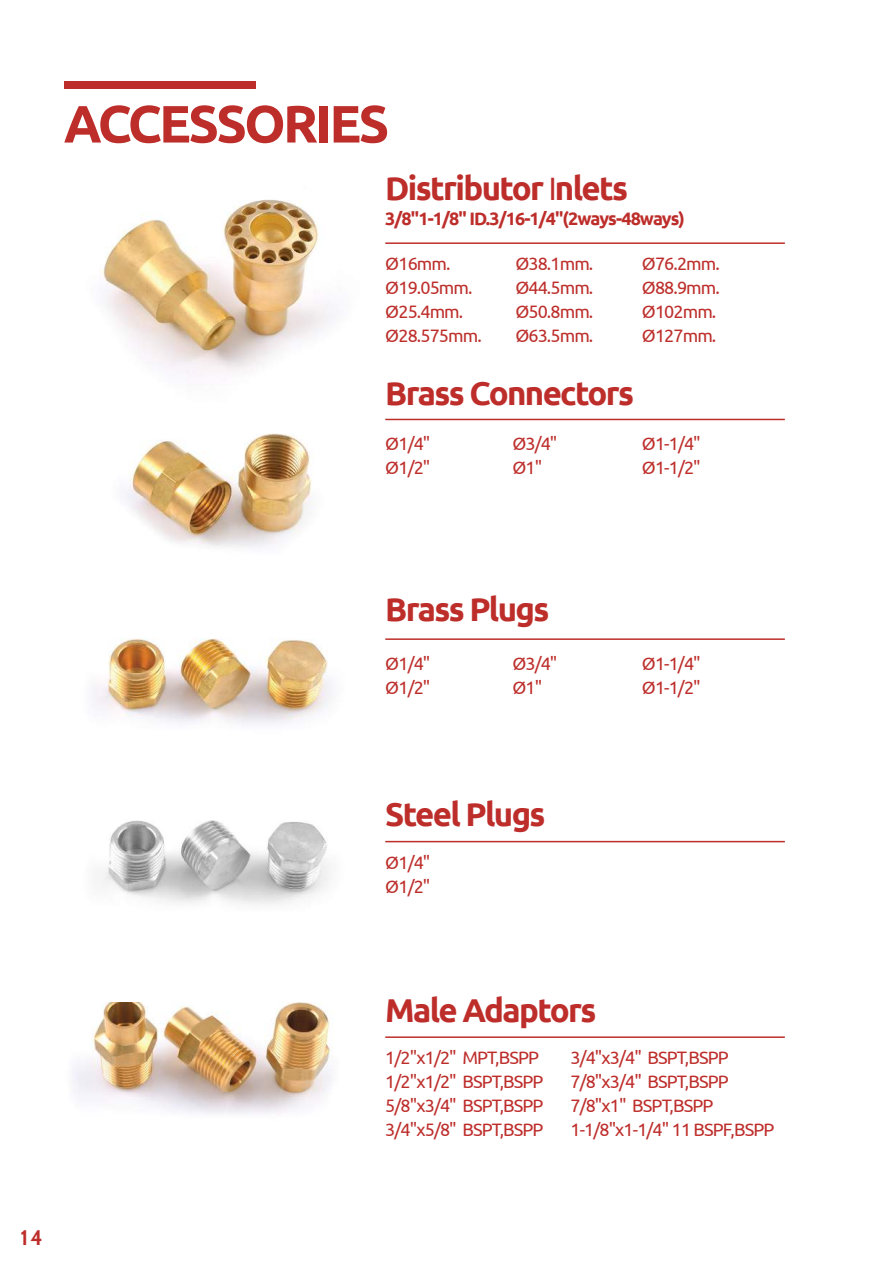
<style>
.page{position:relative;width:893px;height:1263px;background:#fff}
.page>*{position:absolute;margin:0;border:0;box-sizing:border-box;transform-origin:0 0}
.t1{font:700 52.5px "Ubuntu";letter-spacing:-.05em;color:#bd2e2b}
.t2{font:700 33px "Ubuntu";letter-spacing:-.05em;color:#bd2e2b}
.t3{font:700 21px "Cabin";color:#bd2e2b}
.t4{font:18px/24px "Ubuntu";letter-spacing:-.05em;color:#bd2e2b}
.t5{font:700 18px "Ubuntu";letter-spacing:-.05em;color:#bd2e2b}
.s1{font-family:"Myriad Pro";font-weight:400}
</style>
<div class="page">
<img style="left:73px;top:1002px;width:261px;height:112px">
<img style="left:102px;top:820px;width:227px;height:84px">
<img style="left:93px;top:638px;width:239px;height:86px">
<img style="left:125px;top:433px;width:189px;height:115px">
<img style="left:101px;top:199px;width:234px;height:176px">
<div style="left:64px;top:81px;width:191px;height:8px;background:#bd2e2b"></div>
<hr style="left:385px;top:419px;width:400px;height:1px;background:#bd2e2b">
<hr style="left:385px;top:638px;width:400px;height:2px;background:#bd2e2b">
<hr style="left:385px;top:841px;width:400px;height:1px;background:#bd2e2b">
<hr style="left:385px;top:1036px;width:400px;height:2px;background:#bd2e2b">
<hr style="left:385px;top:242px;width:400px;height:2px;background:#bd2e2b">
<h1 class="t1" style="left:64px;top:92px;width:327px">ACCESSORIES</h1>
<h2 class="t2" style="left:385px;top:168px;width:244px">Distributor <span class="s1">I</span>nlets</h2>
<p class="t5" style="left:385px;top:208px;width:301px">3/8"1-1/8" ID.3/16-1/4"(2ways-48ways)</p>
<p class="t4" style="left:385px;top:251px;width:98px">Ø16mm.<br>Ø19.05mm.<br>Ø25.4mm.<br>Ø28.575mm.</p>
<p class="t4" style="left:515px;top:251px;width:80px;text-align:justify">Ø38.1mm.<br>Ø44.5mm.<br>Ø50.8mm.<br>Ø63.5mm.</p>
<p class="t4" style="left:642px;top:251px;width:80px">Ø76.2mm.<br>Ø88.9mm.<br>Ø102mm.<br>Ø127mm.</p>
<h2 class="t2" style="left:385px;top:373px;width:250px">Brass Connectors</h2>
<p class="t4" style="left:512px;top:431px;width:47px">Ø3/4"<br>Ø1"</p>
<p class="t4" style="left:642px;top:431px;width:60px">Ø1-1/4"<br>Ø1-1/2"</p>
<p class="t4" style="left:385px;top:431px;width:47px">Ø1/4"<br>Ø1/2"</p>
<p class="t3" style="left:20px;top:1224px;width:24px">14</p>
<h2 class="t2" style="left:385px;top:589px;width:166px">Brass Plugs</h2>
<p class="t4" style="left:385px;top:651px;width:47px">Ø1/4"<br>Ø1/2"</p>
<p class="t4" style="left:512px;top:651px;width:47px">Ø3/4"<br>Ø1"</p>
<p class="t4" style="left:642px;top:651px;width:60px">Ø1-1/4"<br>Ø1-1/2"</p>
<h2 class="t2" style="left:385px;top:794px;width:162px">Steel Plugs</h2>
<p class="t4" style="left:385px;top:849px;width:47px">Ø1/4"<br>Ø1/2"</p>
<h2 class="t2" style="left:385px;top:990px;width:213px">Male Adaptors</h2>
<p class="t4" style="left:385px;top:1045px;width:160px">1/2"x1/2" MPT,BSPP<br>1/2"x1/2" BSPT,BSPP<br>5/8"x3/4" BSPT,BSPP<br>3/4"x5/8" BSPT,BSPP</p>
<p class="t4" style="left:570px;top:1045px;width:205px">3/4"x3/4" BSPT,BSPP<br>7/8"x3/4" BSPT,BSPP<br>7/8"x1" BSPT,BSPP<br>1-1/8"x1-1/4" 11 BSPF,BSPP</p>
</div>
